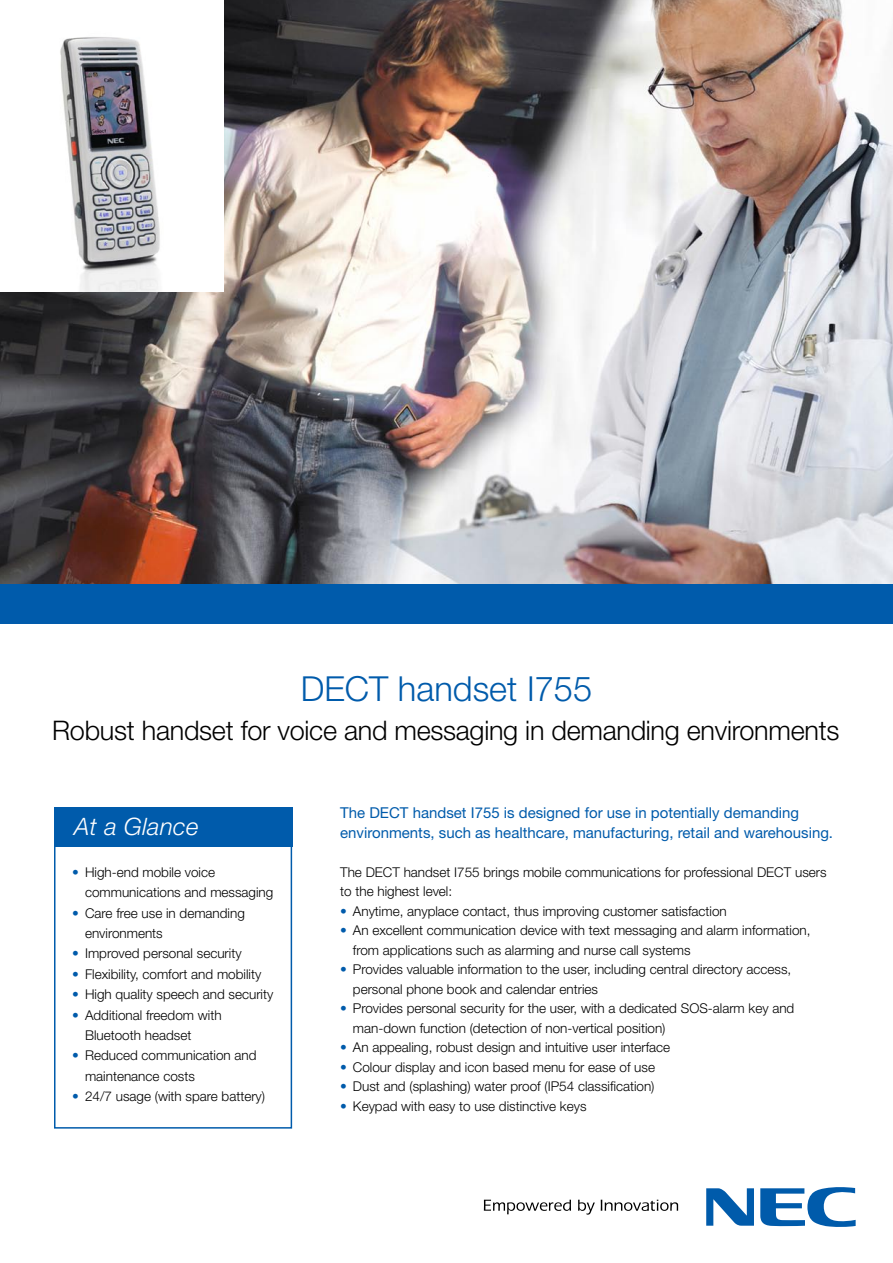
<style>
.page{position:relative;width:893px;height:1263px;background:#fff}
.page>*{position:absolute;margin:0;border:0;box-sizing:border-box;transform-origin:0 0}
.t1{font:300 34.5px "Helvetica Neue";color:#005bab}
.t2{font:300 27px "Helvetica Neue";letter-spacing:-.01em;color:#000}
.t3{font:italic 300 24px "Helvetica Neue";letter-spacing:.015em;color:#fff}
.t4{font:15px/19.5px "Helvetica Neue";color:#005bab}
.t5{font:300 13.5px/19.5px "Helvetica Neue";color:#000}
.s1{color:#005bab}
</style>
<div class="page">
<img style="left:0;top:0;width:893px;height:584px">
<svg style="left:484px;top:1200px;width:87px;height:14px"></svg>
<svg style="left:578px;top:1200px;width:17px;height:14px"></svg>
<svg style="left:601px;top:1200px;width:77px;height:11px"></svg>
<svg style="left:706px;top:1188px;width:48px;height:38px"></svg>
<svg style="left:760px;top:1187px;width:96px;height:40px"></svg>
<div style="left:0;top:584px;width:893px;height:39px;background:#005bab"></div>
<div style="left:0;top:0;width:223px;height:292px;background:#fff"></div>
<div style="left:54px;top:807px;width:238px;height:321px;border:2px solid #005bab"></div>
<div style="left:54px;top:807px;width:238px;height:39px;background:#005bab"></div>
<img style="left:60px;top:37px;width:100px;height:255px">
<h1 class="t1" style="left:301px;top:668px;width:293px">DECT handset I755</h1>
<h2 class="t2" style="left:52px;top:714px;width:789px">Robust handset for voice and messaging in demanding environments</h2>
<h3 class="t3" style="left:74px;top:812px;width:126px">At a Glance</h3>
<p class="t4" style="left:340px;top:803px;width:494px">The DECT handset I755 is designed for use in potentially demanding environments, such as healthcare, manufacturing, retail and warehousing.</p>
<p class="t5" style="left:340px;top:862px;width:488px">The DECT handset I755 brings mobile communications for professional DECT users to the highest level:</p>
<p class="t5" style="left:340px;top:901px;width:388px"><span class="s1">•</span> Anytime, anyplace contact, thus improving customer satisfaction</p>
<p class="t5" style="left:353px;top:920px;width:459px;text-indent:-13px"><span class="s1">•</span> An excellent communication device with text messaging and alarm information, from applications such as alarming and nurse call systems</p>
<p class="t5" style="left:353px;top:959px;width:440px;text-indent:-13px"><span class="s1">•</span> Provides valuable information to the user, including central directory access, personal phone book and calendar entries</p>
<p class="t5" style="left:353px;top:998px;width:443px;text-indent:-13px"><span class="s1">•</span> Provides personal security for the user, with a dedicated SOS-alarm key and man-down function (detection of non-vertical position)</p>
<p class="t5" style="left:340px;top:1037px;width:332px"><span class="s1">•</span> An appealing, robust design and intuitive user interface</p>
<p class="t5" style="left:340px;top:1057px;width:316px"><span class="s1">•</span> Colour display and icon based menu for ease of use</p>
<p class="t5" style="left:340px;top:1076px;width:316px"><span class="s1">•</span> Dust and (splashing) water proof (IP54 classification)</p>
<p class="t5" style="left:340px;top:1096px;width:248px"><span class="s1">•</span> Keypad with easy to use distinctive keys</p>
<p class="t5" style="left:85px;top:861px;width:190px;line-height:20.4px;text-indent:-13px"><span class="s1">•</span> High-end mobile voice communications and messaging</p>
<p class="t5" style="left:85px;top:902px;width:161px;line-height:20.4px;text-indent:-13px"><span class="s1">•</span> Care free use in demanding environments</p>
<p class="t5" style="left:72px;top:943px;width:171px"><span class="s1">•</span> Improved personal security</p>
<p class="t5" style="left:72px;top:964px;width:191px"><span class="s1">•</span> Flexibility, comfort and mobility</p>
<p class="t5" style="left:72px;top:984px;width:203px"><span class="s1">•</span> High quality speech and security</p>
<p class="t5" style="left:85px;top:1004px;width:138px;line-height:20.4px;text-indent:-13px"><span class="s1">•</span> Additional freedom with<br>Bluetooth headset</p>
<p class="t5" style="left:85px;top:1045px;width:173px;line-height:20.4px;text-indent:-13px"><span class="s1">•</span> Reduced communication and maintenance costs</p>
<p class="t5" style="left:72px;top:1086px;width:194px"><span class="s1">•</span> 24/7 usage (with spare battery)</p>
</div>
